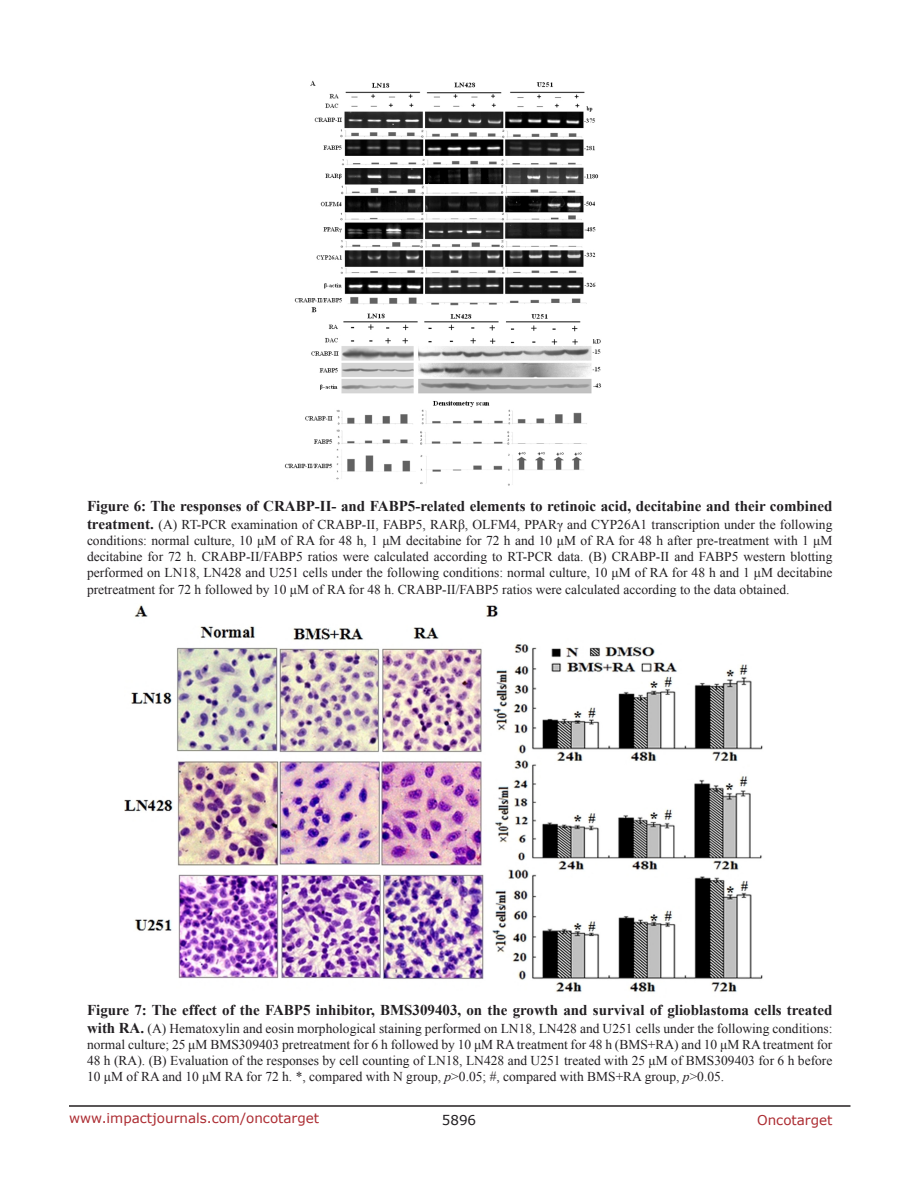
<style>
.page{position:relative;width:918px;height:1188px;background:#fff}
.page>*{position:absolute;margin:0;border:0;box-sizing:border-box;transform-origin:0 0}
.FigureText{font:700 15px "Times New Roman";color:#221f22}
.FigureText-2{font:13.5px/16.2px "Times New Roman";color:#221f22;text-align:justify}
.t1{font:13.5px "Verdana";color:#ac2b31}
.t2{font:13.5px "Verdana";color:#221f22}
.s1{font-weight:700;font-size:15px}
.s2{font-style:italic}
</style>
<div class="page">
<hr style="left:69px;top:1105px;width:781px;height:2px;background:#231f20">
<img style="left:124px;top:605px;width:639px;height:387px">
<img style="left:284px;top:80px;width:318px;height:406px">
<p class="FigureText" style="left:87px;top:495px;width:747px">Figure 6: The responses of CRABP-II- and FABP5-related elements to retinoic acid, decitabine and their combined</p>
<p class="FigureText-2" style="left:87px;top:516px;width:747px"><span class="s1">treatment.</span> (A) RT-PCR examination of CRABP-II, FABP5, RARβ, OLFM4, PPARγ and CYP26A1 transcription under the following conditions: normal culture, 10 μM of RA for 48 h, 1 μM decitabine for 72 h and 10 μM of RA for 48 h after pre-treatment with 1 μM decitabine for 72 h. CRABP-II/FABP5 ratios were calculated according to RT-PCR data. (B) CRABP-II and FABP5 western blotting performed on LN18, LN428 and U251 cells under the following conditions: normal culture, 10 μM of RA for 48 h and 1 μM decitabine pretreatment for 72 h followed by 10 μM of RA for 48 h. CRABP-II/FABP5 ratios were calculated according to the data obtained.</p>
<p class="FigureText" style="left:87px;top:999px;width:747px">Figure 7: The effect of the FABP5 inhibitor, BMS309403, on the growth and survival of glioblastoma cells treated</p>
<p class="FigureText-2" style="left:87px;top:1020px;width:747px"><span class="s1">with RA.</span> (A) Hematoxylin and eosin morphological staining performed on LN18, LN428 and U251 cells under the following conditions: normal culture; 25 μM BMS309403 pretreatment for 6 h followed by 10 μM RA treatment for 48 h (BMS+RA) and 10 μM RA treatment for 48 h (RA). (B) Evaluation of the responses by cell counting of LN18, LN428 and U251 treated with 25 μM of BMS309403 for 6 h before 10 μM of RA and 10 μM RA for 72 h. *, compared with N group, <span class="s2">p</span>&gt;0.05; #, compared with BMS+RA group, <span class="s2">p</span>&gt;0.05.</p>
<p class="t1" style="left:69px;top:1109px;width:252px">www.impactjournals.com/oncotarget</p>
<p class="t2" style="left:442px;top:1111px;width:36px">5896</p>
<p class="t1" style="left:757px;top:1111px;width:77px">Oncotarget</p>
</div>
